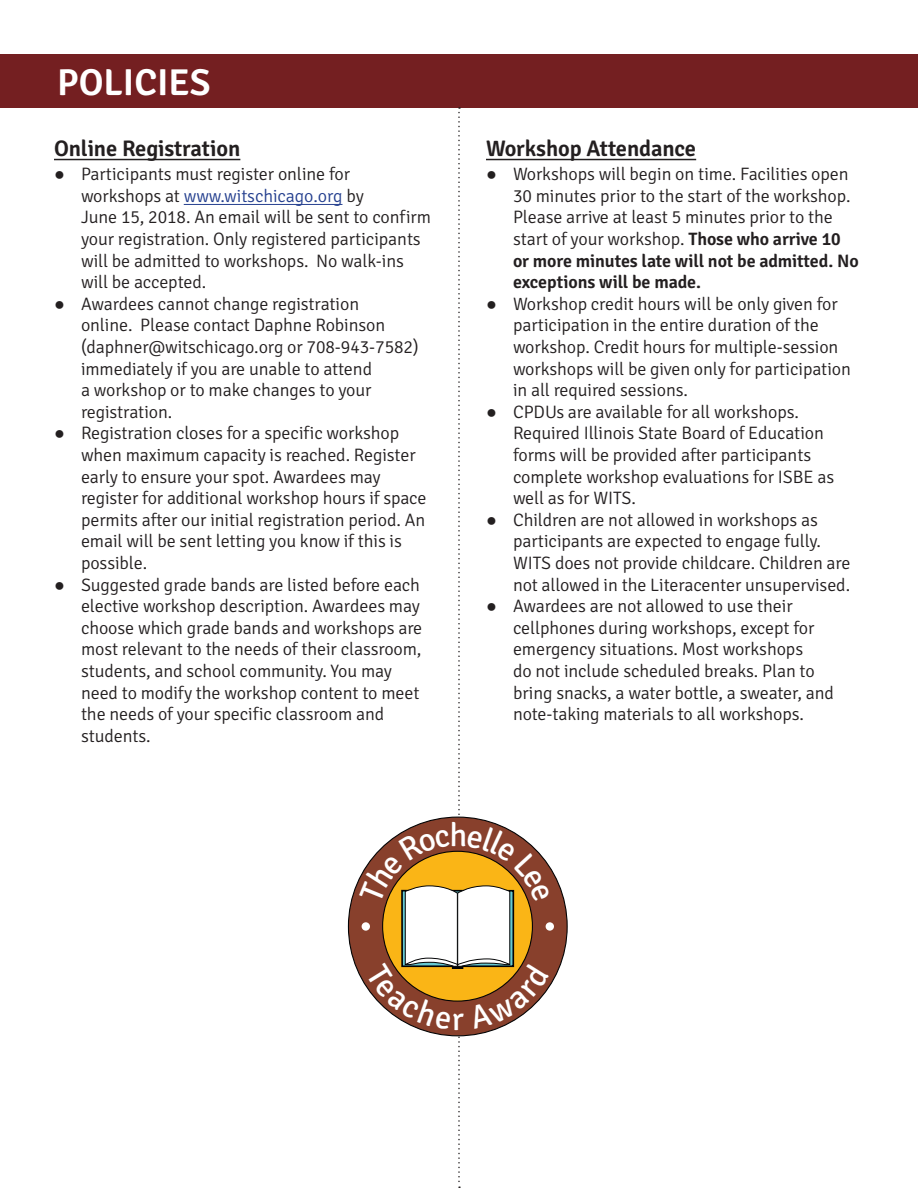
<style>
.page{position:relative;width:918px;height:1188px;background:#fff}
.page>*{position:absolute;margin:0;border:0;box-sizing:border-box;transform-origin:0 0}
.t1{font:600 37.5px "Signika";color:#fff}
.t2{font:32.85px "Signika";color:#fff}
.t3{font:600 22.5px "Signika";letter-spacing:-.005em;color:#231f20}
.t4{font:300 18px/21.6px "Signika";letter-spacing:-.005em;color:#231f20}
.s1{font-family:"Arial";font-weight:400}
.s2{color:#25408f}
.s3{font-weight:600}
</style>
<div class="page">
<div style="left:0;top:54px;width:918px;height:54px;background:#741f21"></div>
<svg style="left:347px;top:867px;width:221px;height:119px"></svg>
<div style="left:546px;top:922px;width:8px;height:9px;background:#fff;border-radius:50%"></div>
<hr style="left:54px;top:159px;width:186px;height:1px;background:#231f20">
<hr style="left:184px;top:204px;width:158px;height:1px;background:#25408f">
<hr style="left:486px;top:159px;width:210px;height:1px;background:#231f20">
<svg style="left:359px;top:107px;width:191px;height:1081px"></svg>
<p class="t1" style="left:57px;top:60px;width:155px">POLICIES</p>
<p class="t3" style="left:54px;top:135px;width:188px">Online Registration</p>
<p class="t4" style="left:81px;top:164px;width:352px;text-indent:-27px"><span class="s1">●</span> Participants must register online for workshops at <span class="s2">www.witschicago.org</span> by<br>June 15, 2018. An email will be sent to confirm your registration. Only registered participants will be admitted to workshops. No walk-ins will be accepted.</p>
<p class="t4" style="left:81px;top:293px;width:339px;text-indent:-27px"><span class="s1">●</span> Awardees cannot change registration<br>online. Please contact Daphne Robinson (daphner@witschicago.org or 708-943-7582) immediately if you are unable to attend<br>a workshop or to make changes to your registration.</p>
<p class="t4" style="left:81px;top:423px;width:347px;text-indent:-27px"><span class="s1">●</span> Registration closes for a specific workshop when maximum capacity is reached. Register early to ensure your spot. Awardees may register for additional workshop hours if space permits after our initial registration period. An email will be sent letting you know if this is possible.</p>
<p class="t4" style="left:81px;top:574px;width:343px;text-indent:-27px"><span class="s1">●</span> Suggested grade bands are listed before each elective workshop description. Awardees may choose which grade bands and workshops are most relevant to the needs of their classroom, students, and school community. You may need to modify the workshop content to meet the needs of your specific classroom and students.</p>
<p class="t3" style="left:486px;top:135px;width:212px">Workshop Attendance</p>
<p class="t4" style="left:513px;top:164px;width:347px;text-indent:-27px"><span class="s1">●</span> Workshops will begin on time. Facilities open 30 minutes prior to the start of the workshop.<br>Please arrive at least 5 minutes prior to the start of your workshop. <span class="s3">Those who arrive 10 or more minutes late will not be admitted. No exceptions will be made.</span></p>
<p class="t4" style="left:513px;top:293px;width:339px;text-indent:-27px"><span class="s1">●</span> Workshop credit hours will be only given for participation in the entire duration of the workshop. Credit hours for multiple-session workshops will be given only for participation in all required sessions.</p>
<p class="t4" style="left:513px;top:401px;width:323px;text-indent:-27px"><span class="s1">●</span> CPDUs are available for all workshops.<br>Required Illinois State Board of Education forms will be provided after participants complete workshop evaluations for ISBE as well as for WITS.</p>
<p class="t4" style="left:513px;top:509px;width:339px;text-indent:-27px"><span class="s1">●</span> Children are not allowed in workshops as participants are expected to engage fully.<br>WITS does not provide childcare. Children are not allowed in the Literacenter unsupervised.</p>
<p class="t4" style="left:513px;top:596px;width:322px;text-indent:-27px"><span class="s1">●</span> Awardees are not allowed to use their cellphones during workshops, except for emergency situations. Most workshops<br>do not include scheduled breaks. Plan to bring snacks, a water bottle, a sweater, and note-taking materials to all workshops.</p>
<p class="t2" style="left:449px;top:816px;width:20px">h</p>
<p class="t2" style="left:452px;top:1000px;width:14px">r</p>
</div>
